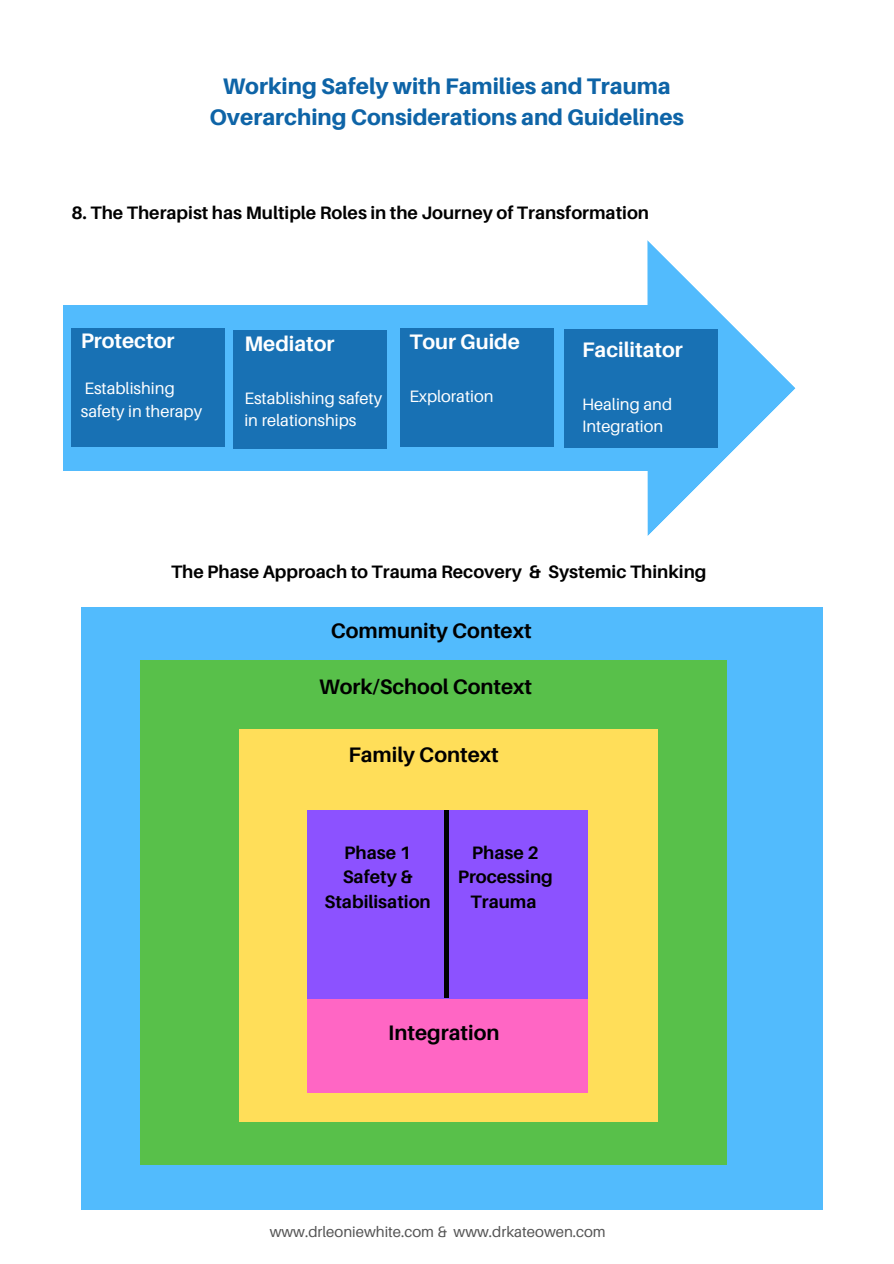
<style>
.page{position:relative;width:894px;height:1264px;background:#fff}
.page>*{position:absolute;margin:0;border:0;box-sizing:border-box;transform-origin:0 0}
.t1{font:800 22.5px/31.5px "Aileron";color:#0e64a7;text-align:center}
.t2{font:700 21px "Aileron";color:#000}
.t3{font:700 21px "Aileron";color:#fff}
.t4{font:700 18px/24.8px "Aileron";color:#000;text-align:center}
.t5{font:16.5px/22.5px "Aileron";color:#fff}
.t6{font:15px "Aileron";color:#545454}
</style>
<div class="page">
<svg style="left:647px;top:240px;width:148px;height:296px"></svg>
<div style="left:63px;top:305px;width:589px;height:166px;background:#52bbfd"></div>
<div style="left:71px;top:329px;width:153px;height:118px;background:#1871b4"></div>
<div style="left:234px;top:330px;width:153px;height:118px;background:#1871b4"></div>
<div style="left:400px;top:329px;width:153px;height:118px;background:#1871b4"></div>
<div style="left:564px;top:329px;width:153px;height:118px;background:#1871b4"></div>
<div style="left:81px;top:607px;width:741px;height:602px;background:#52bbfd"></div>
<div style="left:140px;top:661px;width:586px;height:504px;background:#58c04a"></div>
<div style="left:239px;top:729px;width:419px;height:392px;background:#ffde59"></div>
<div style="left:307px;top:810px;width:280px;height:189px;background:#8c52ff"></div>
<div style="left:307px;top:999px;width:280px;height:94px;background:#ff66c4"></div>
<hr style="left:444px;top:810px;width:4px;height:187px;background:#000">
<h1 class="t1" style="left:209px;top:69px;width:476px">Working Safely with Families and Trauma<br>Overarching Considerations and Guidelines</h1>
<h2 class="t4" style="left:71px;top:200px;width:579px">8. The Therapist has Multiple Roles in the Journey of Transformation</h2>
<h1 class="t3" style="left:81px;top:328px;width:95px">Protector</h1>
<h3 class="t5" style="left:81px;top:377px;width:123px">Establishing safety in therapy</h3>
<h1 class="t3" style="left:244px;top:330px;width:92px">Mediator</h1>
<h3 class="t5" style="left:244px;top:386px;width:139px">Establishing safety in relationships</h3>
<h1 class="t3" style="left:409px;top:329px;width:112px">Tour Guide</h1>
<h3 class="t5" style="left:409px;top:385px;width:86px">Exploration</h3>
<h1 class="t3" style="left:582px;top:336px;width:102px">Facilitator</h1>
<h3 class="t5" style="left:582px;top:392px;width:91px">Healing and<br>Integration</h3>
<h2 class="t4" style="left:171px;top:559px;width:537px">The Phase Approach to Trauma Recovery &amp; Systemic Thinking</h2>
<p class="t2" style="left:331px;top:618px;width:202px">Community Context</p>
<h1 class="t2" style="left:319px;top:673px;width:214px">Work/School Context</h1>
<h2 class="t2" style="left:348px;top:741px;width:152px">Family Context</h2>
<h1 class="t4" style="left:324px;top:839px;width:108px">Phase 1<br>Safety &amp;<br>Stabilisation</h1>
<h1 class="t4" style="left:457px;top:839px;width:96px">Phase 2<br>Processing<br>Trauma</h1>
<h2 class="t2" style="left:388px;top:1020px;width:113px">Integration</h2>
<p class="t6" style="left:270px;top:1222px;width:337px">www.drleoniewhite.com &amp; www.drkateowen.com</p>
</div>
